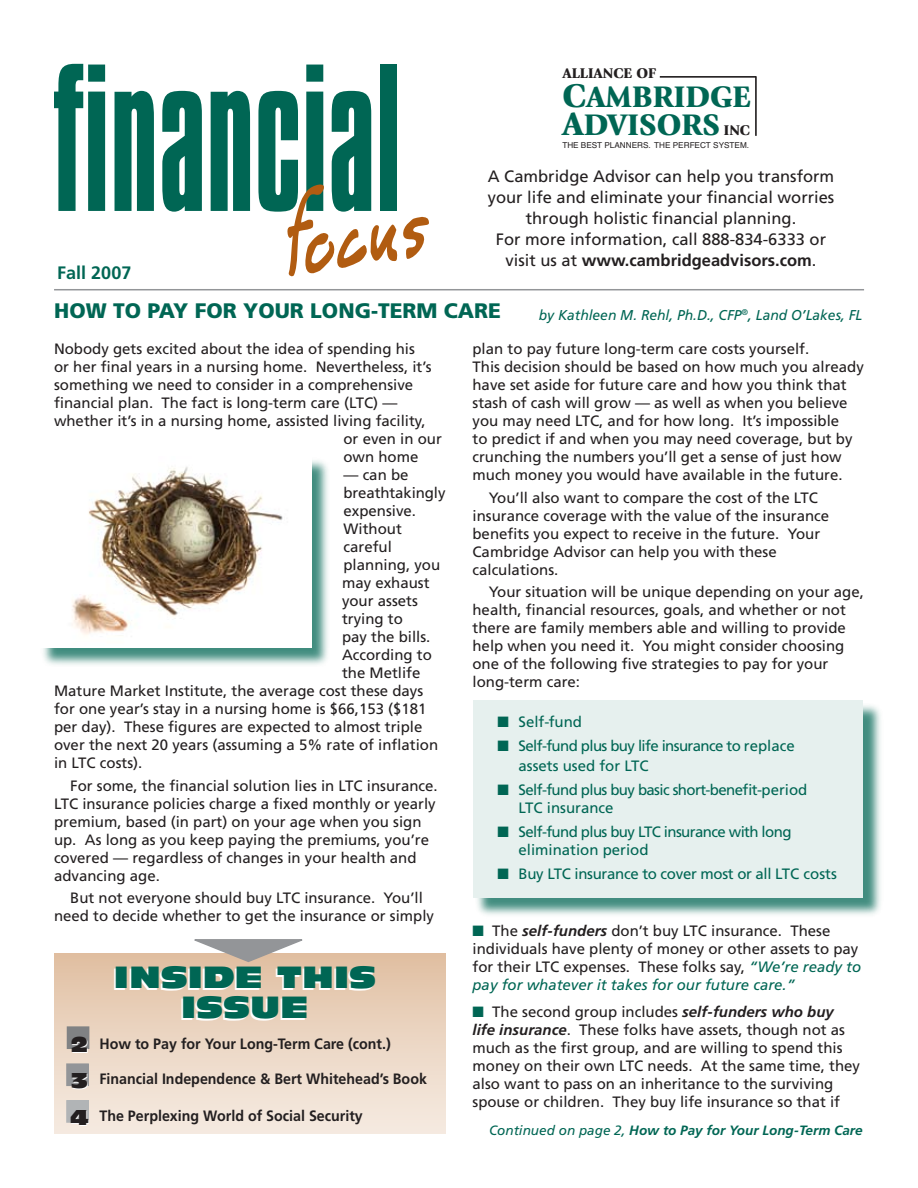
<style>
.page{position:relative;width:918px;height:1188px;background:#fff}
.page>*{position:absolute;margin:0;border:0;box-sizing:border-box;transform-origin:0 0}
.t1{font:900 31.05px/28.2px "Giovanni";color:#006654}
.t2{font:30px/30px "Antique Olive Nord";color:#006654;text-align:center}
.t3{font:900 21px "Frutiger";color:#006654}
.t4{font:21px/36.6px "Antique Olive Nord";color:#231f20;text-align:justify}
.t5{font:700 18px "Frutiger";color:#006654}
.t6{font:16.5px/21px "Frutiger";color:#231f20;text-align:center}
.t7{font:15px/18px "Frutiger";color:#231f20}
.t8{font:15px/18px "Frutiger";letter-spacing:-.04em;color:#006654}
.t9{font:700 15px "Frutiger";color:#231f20;scale:.95 1}
.t10{font:15px "Frutiger";letter-spacing:-.02em;color:#006654}
.t11{font:15px "Frutiger";color:#006654}
.t12{font:900 14.7px "Giovanni";color:#231f20}
.t13{font:italic 14.25px "Frutiger";color:#006654}
.t14{font:italic 700 13.5px "Frutiger";color:#006654}
.t15{font:8.1px "Helvetica";color:#231f20}
.s1{font-size:34.35px}
.s2{font-weight:700}
.s3{color:#006654}
.s4{font-weight:700;font-style:italic}
.s5{font-style:italic;color:#006654}
.s6{font-weight:400}
</style>
<div class="page">
<div style="left:54px;top:953px;width:392px;height:181px;background:linear-gradient(to bottom,#e1c0a3,#f6ece4)"></div>
<div style="left:67px;top:1101px;width:21px;height:21px;background:#b1b4b6"></div>
<div style="left:66px;top:1100px;width:23px;height:23px;border:2px solid #b1b4b6"></div>
<div style="left:67px;top:1064px;width:21px;height:21px;background:#939598"></div>
<div style="left:66px;top:1063px;width:23px;height:23px;border:2px solid #939598"></div>
<div style="left:68px;top:1027px;width:21px;height:21px;background:#808284"></div>
<div style="left:67px;top:1026px;width:22px;height:23px;border:2px solid #808284"></div>
<hr style="left:54px;top:289px;width:810px;height:1px;background:#939598">
<svg style="left:54px;top:64px;width:51px;height:147px"></svg>
<svg style="left:115px;top:91px;width:39px;height:120px;background:#227a6b"></svg>
<svg style="left:162px;top:91px;width:40px;height:121px;background:#2c8071"></svg>
<svg style="left:211px;top:91px;width:39px;height:120px;background:#227a6a"></svg>
<svg style="left:258px;top:65px;width:171px;height:211px"></svg>
<svg style="left:187px;top:939px;width:117px;height:24px"></svg>
<hr style="left:660px;top:76px;width:96px;height:2px;background:#231f20">
<hr style="left:755px;top:76px;width:2px;height:60px;background:#231f20">
<div style="left:41px;top:458px;width:291px;height:209px;background:#006654;opacity:.75"></div>
<img style="left:41px;top:458px;width:270px;height:190px">
<div style="left:475px;top:703px;width:408px;height:216px;background:#006654;opacity:.75"></div>
<div style="left:473px;top:701px;width:390px;height:197px;background:#e6f0ee"></div>
<p class="t5" style="left:57px;top:262px;width:76px">Fall 2007</p>
<p class="t12" style="left:563px;top:64px;width:95px">ALLIANCE OF</p>
<h1 class="t1" style="left:562px;top:83px;width:190px"><span class="s1">C</span>AMBRIDGE<br><span class="s1">A</span>DVISORS</h1>
<p class="t15" style="left:562px;top:141px;width:188px">THE BEST PLANNERS. THE PERFECT SYSTEM.</p>
<p class="t12" style="left:724px;top:122px;width:28px">INC</p>
<p class="t6" style="left:488px;top:166px;width:348px">A Cambridge Advisor can help you transform your life and eliminate your financial worries through holistic financial planning.<br>For more information, call 888-834-6333 or visit us at <span class="s2">www.cambridgeadvisors.com</span>.</p>
<h3 class="t3" style="left:54px;top:298px;width:448px">HOW TO PAY FOR YOUR LONG-TERM CARE</h3>
<p class="t13" style="left:539px;top:306px;width:325px">by Kathleen M. Rehl, Ph.D., CFP<sup>®</sup>, Land O’Lakes, FL</p>
<p class="t7" style="left:54px;top:340px;width:362px">Nobody gets excited about the idea of spending his</p>
<p class="t7" style="left:54px;top:358px;width:379px">or her final years in a nursing home. Nevertheless, it’s</p>
<p class="t7" style="left:54px;top:376px;width:361px">something we need to consider in a comprehensive</p>
<p class="t7" style="left:54px;top:394px;width:345px">financial plan. The fact is long-term care (LTC) —</p>
<p class="t7" style="left:54px;top:412px;width:373px">whether it’s in a nursing home, assisted living facility,</p>
<p class="t7" style="left:344px;top:430px;width:100px">or even in our</p>
<p class="t7" style="left:344px;top:448px;width:76px">own home</p>
<p class="t7" style="left:344px;top:466px;width:67px">— can be</p>
<p class="t7" style="left:344px;top:484px;width:103px">breathtakingly</p>
<p class="t7" style="left:344px;top:502px;width:74px">expensive.</p>
<p class="t7" style="left:344px;top:520px;width:60px">Without</p>
<p class="t7" style="left:344px;top:538px;width:50px">careful</p>
<p class="t7" style="left:344px;top:556px;width:98px">planning, you</p>
<p class="t7" style="left:342px;top:574px;width:89px">may exhaust</p>
<p class="t7" style="left:342px;top:592px;width:77px">your assets</p>
<p class="t7" style="left:342px;top:610px;width:62px">trying to</p>
<p class="t7" style="left:342px;top:628px;width:90px">pay the bills.</p>
<p class="t7" style="left:342px;top:646px;width:91px">According to</p>
<p class="t7" style="left:342px;top:664px;width:80px">the Metlife</p>
<p class="t7" style="left:54px;top:682px;width:371px">Mature Market Institute, the average cost these days</p>
<p class="t7" style="left:54px;top:700px;width:374px">for one year’s stay in a nursing home is $66,153 ($181</p>
<p class="t7" style="left:54px;top:718px;width:370px">per day). These figures are expected to almost triple</p>
<p class="t7" style="left:54px;top:736px;width:386px">over the next 20 years (assuming a 5% rate of inflation</p>
<p class="t7" style="left:54px;top:754px;width:90px">in LTC costs).</p>
<p class="t7" style="left:54px;top:776px;width:385px;text-indent:16px">For some, the financial solution lies in LTC insurance.<br>LTC insurance policies charge a fixed monthly or yearly premium, based (in part) on your age when you sign up. As long as you keep paying the premiums, you’re covered — regardless of changes in your health and advancing age.</p>
<p class="t7" style="left:54px;top:889px;width:382px;text-align:center">But not everyone should buy LTC insurance. You’ll need to decide whether to get the insurance or simply</p>
<h2 class="t2" style="left:114px;top:962px;width:264px">INSIDE THIS<br>ISSUE</h2>
<h3 class="t4" style="left:70px;top:1026px;width:20px">2<br>3<br>4</h3>
<p class="t9" style="left:99px;top:1035px;width:308px">How to Pay for Your Long-Term Care (cont.)</p>
<p class="t9" style="left:99px;top:1070px;width:346px">Financial Independence &amp; Bert Whitehead’s Book</p>
<p class="t9" style="left:99px;top:1107px;width:279px">The Perplexing World of Social Security</p>
<p class="t7" style="left:472px;top:340px;width:393px">plan to pay future long-term care costs yourself.<br>This decision should be based on how much you already have set aside for future care and how you think that stash of cash will grow — as well as when you believe you may need LTC, and for how long. It’s impossible<br>to predict if and when you may need coverage, but by crunching the numbers you’ll get a sense of just how much money you would have available in the future.</p>
<p class="t7" style="left:472px;top:488px;width:358px;text-indent:16px">You’ll also want to compare the cost of the LTC insurance coverage with the value of the insurance benefits you expect to receive in the future. Your Cambridge Advisor can help you with these calculations.</p>
<p class="t7" style="left:472px;top:583px;width:393px;text-indent:16px">Your situation will be unique depending on your age, health, financial resources, goals, and whether or not there are family members able and willing to provide help when you need it. You might consider choosing one of the following five strategies to pay for your long-term care:</p>
<p class="t11" style="left:498px;top:713px;width:86px">■ Self-fund</p>
<p class="t8" style="left:519px;top:736px;width:278px;line-height:19.5px;text-indent:-21px">■ Self-fund plus buy life insurance to replace assets used for LTC</p>
<p class="t8" style="left:519px;top:781px;width:290px;text-indent:-21px">■ Self-fund plus buy basic short-benefit-period<br>LTC insurance</p>
<p class="t8" style="left:519px;top:823px;width:274px;text-indent:-21px">■ Self-fund plus buy LTC insurance with long elimination period</p>
<p class="t10" style="left:498px;top:865px;width:341px">■ Buy LTC insurance to cover most or all LTC costs</p>
<p class="t7" style="left:472px;top:922px;width:390px"><span class="s3">■</span> The <span class="s4">self-funders</span> don’t buy LTC insurance. These individuals have plenty of money or other assets to pay for their LTC expenses. These folks say, <span class="s5">“We’re ready to pay for whatever it takes for our future care.”</span></p>
<p class="t7" style="left:472px;top:1003px;width:389px"><span class="s3">■</span> The second group includes <span class="s4">self-funders who buy life insurance</span>. These folks have assets, though not as much as the first group, and are willing to spend this money on their own LTC needs. At the same time, they also want to pass on an inheritance to the surviving spouse or children. They buy life insurance so that if</p>
<p class="t14" style="left:489px;top:1122px;width:375px"><span class="s6">Continued on page 2,</span> How to Pay for Your Long-Term Care</p>
</div>
